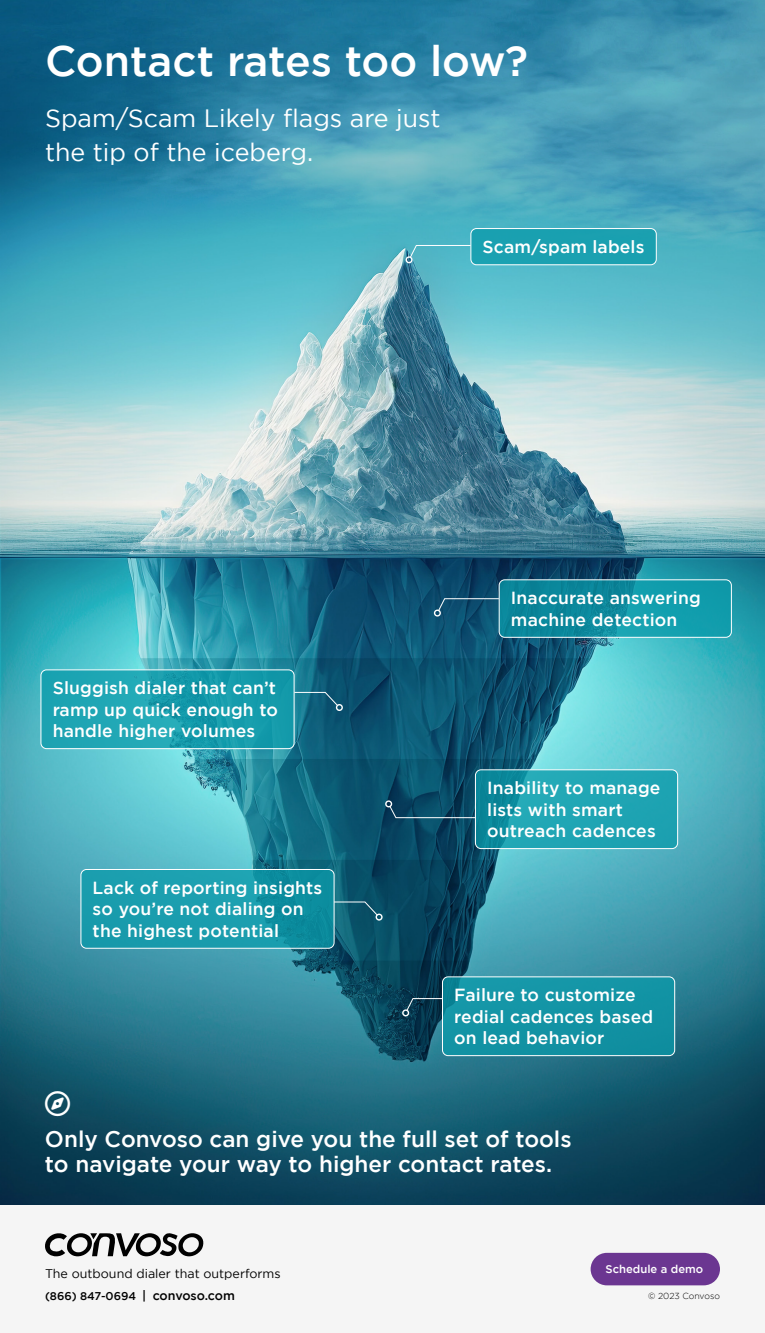
<style>
.page{position:relative;width:765px;height:1333px;background:#fff}
.page>*{position:absolute;margin:0;border:0;box-sizing:border-box;transform-origin:0 0}
.t1{font:500 42.5px "Gotham";color:#fff}
.H1_sub{font:25px/33.8px "Gotham";color:#fff}
.icon_in_circle{font:25px "Font Awesome 6 Pro";color:#fff}
.H2_Style_B{font:500 22.5px/25px "Gotham";color:#fff}
.problems_white{font:500 17.5px/21.2px "Gotham";letter-spacing:.01em;color:#fff}
.About_convoso{font:12.5px "Gotham";color:#010101}
.t2{font:500 11.25px "Gotham";color:#010101}
.CTA{font:500 11.25px "Gotham";color:#fff}
.t3{font:300 8.75px "Gotham";color:#010101}
.s1{font-size:12.5px}
</style>
<div class="page">
<img style="left:0;top:0;width:765px;height:1204px">
<div style="left:0;top:1204px;width:765px;height:128px;background:#f5f5f5"></div>
<svg style="left:45px;top:1233px;width:158px;height:22px"></svg>
<div style="left:591px;top:1252px;width:129px;height:32px;background:#6b3691;border-radius:16px"></div>
<div style="left:471px;top:228px;width:185px;height:37px;background:#1aa0b0;border-radius:6px"></div>
<div style="left:470px;top:228px;width:187px;height:37px;border:1px solid #fff;border-radius:6px"></div>
<svg style="left:41px;top:669px;width:253px;height:79px;fill:#1aa1b0"></svg>
<div style="left:40px;top:669px;width:255px;height:80px;border:1px solid #fff;border-radius:6px"></div>
<svg style="left:499px;top:579px;width:232px;height:58px"></svg>
<div style="left:499px;top:579px;width:233px;height:58px;border:1px solid #fff;border-radius:6px"></div>
<svg style="left:475px;top:769px;width:203px;height:79px;fill:#1fa4b3"></svg>
<div style="left:475px;top:769px;width:203px;height:79px;border:1px solid #fff;border-radius:6px"></div>
<div style="left:442px;top:976px;width:233px;height:79px;background:#1293a4;border-radius:6px"></div>
<div style="left:442px;top:976px;width:233px;height:79px;border:1px solid #fff;border-radius:6px"></div>
<div style="left:81px;top:869px;width:253px;height:79px;background:linear-gradient(to right,#1ea2b3,#0f90a1);border-radius:6px"></div>
<div style="left:80px;top:868px;width:255px;height:80px;border:1px solid #fff;border-radius:6px"></div>
<svg style="left:406px;top:997px;width:37px;height:14px"></svg>
<div style="left:402px;top:1009px;width:7px;height:7px;border:1px solid #fff;border-radius:50%"></div>
<svg style="left:389px;top:805px;width:87px;height:13px"></svg>
<div style="left:385px;top:800px;width:7px;height:7px;border:1px solid #fff;border-radius:50%"></div>
<svg style="left:437px;top:597px;width:63px;height:14px"></svg>
<div style="left:434px;top:609px;width:7px;height:7px;border:1px solid #fff;border-radius:50%"></div>
<svg style="left:409px;top:244px;width:63px;height:14px"></svg>
<div style="left:406px;top:256px;width:7px;height:7px;border:1px solid #fff;border-radius:50%"></div>
<svg style="left:293px;top:691px;width:46px;height:15px"></svg>
<div style="left:336px;top:703px;width:7px;height:8px;border:1px solid #fff;border-radius:50%"></div>
<svg style="left:333px;top:900px;width:46px;height:16px"></svg>
<div style="left:376px;top:913px;width:7px;height:7px;border:1px solid #fff;border-radius:50%"></div>
<svg style="left:45px;top:1090px;width:25px;height:25px"></svg>
<h1 class="t1" style="left:45px;top:37px;width:485px">Contact rates too low?</h1>
<p class="H1_sub" style="left:45px;top:101px;width:397px">Spam/Scam Likely flags are just the tip of the iceberg.</p>
<p class="problems_white" style="left:483px;top:236px;width:163px">Scam/spam labels</p>
<p class="problems_white" style="left:53px;top:677px;width:227px;text-align:justify">Sluggish dialer that can’t ramp up quick enough to handle higher volumes</p>
<p class="problems_white" style="left:93px;top:876px;width:231px">Lack of reporting insights so you’re not dialing on the highest potential</p>
<p class="icon_in_circle" style="left:45px;top:1090px;width:26px">□▲▲</p>
<p class="problems_white" style="left:511px;top:587px;width:191px">Inaccurate answering machine detection</p>
<p class="problems_white" style="left:487px;top:777px;width:175px">Inability to manage lists with smart outreach cadences</p>
<p class="problems_white" style="left:454px;top:983px;width:200px">Failure to customize redial cadences based on lead behavior</p>
<p class="H2_Style_B" style="left:45px;top:1125px;width:528px">Only Convoso can give you the full set of tools to navigate your way to higher contact rates.</p>
<p class="About_convoso" style="left:45px;top:1266px;width:237px">The outbound dialer that outperforms</p>
<p class="t2" style="left:45px;top:1289px;width:191px">(866) 847-0694 <span class="s1">| convoso.com</span></p>
<p class="CTA" style="left:606px;top:1262px;width:99px">Schedule a demo</p>
<p class="t3" style="left:648px;top:1290px;width:73px">© 2023 Convoso</p>
</div>
